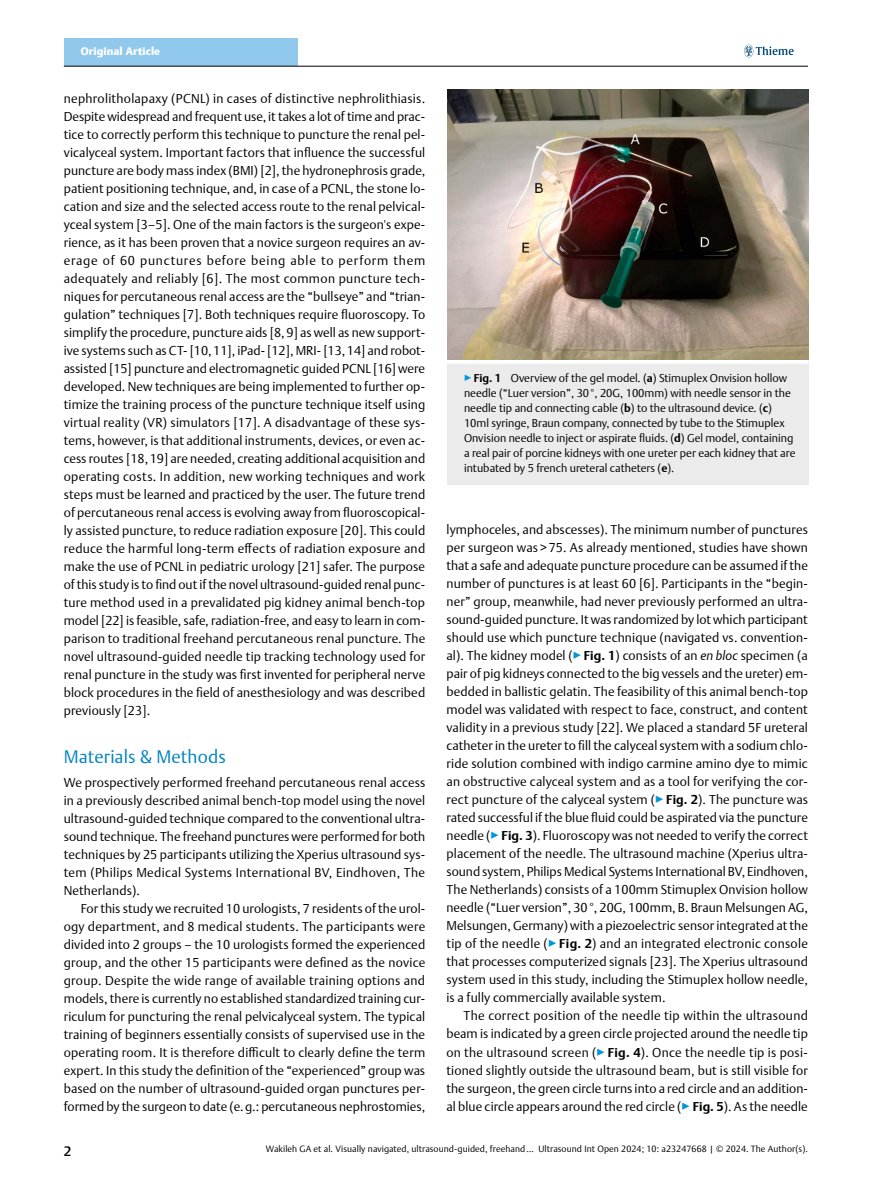
<style>
.page{position:relative;width:893px;height:1191px;background:#fff}
.page>*{position:absolute;margin:0;border:0;box-sizing:border-box;transform-origin:0 0}
.t1{font:300 18px "Thieme Argo 2011";letter-spacing:.01em;color:#0083c2}
.t2{font:500 13.5px "Thieme Argo 2011";color:#000}
.t3{font:300 12.75px/18px "Thieme Argo 2011";letter-spacing:.01em;color:#000;text-align:justify}
.t4{font:300 11.25px/15px "Thieme Argo 2011";color:#000}
.t5{font:900 10.8px "Thieme Argo 2011";letter-spacing:.01em;color:#fff}
.t6{font:300 9px "Thieme Argo 2011";letter-spacing:.01em;color:#000}
.s1{color:#0095da}
.s2{font-weight:700}
.s3{font-style:italic}
</style>
<div class="page">
<div style="left:64px;top:38px;width:234px;height:28px;background:#91c9ed"></div>
<svg style="left:744px;top:45px;width:50px;height:12px"></svg>
<hr style="left:64px;top:66px;width:744px;height:1px;background:#000">
<img style="left:447px;top:89px;width:361px;height:271px">
<div style="left:447px;top:360px;width:361px;height:124px;background:#ebebec"></div>
<hr style="left:447px;top:360px;width:361px;height:4px;background:#fff">
<p class="t5" style="left:81px;top:44px;width:81px">Original Article</p>
<p class="t3" style="left:64px;top:89px;width:363px">nephrolitholapaxy (PCNL) in cases of distinctive nephrolithiasis.<br>Despite widespread and frequent use, it takes a lot of time and prac&shy;tice to correctly perform this technique to puncture the renal pel&shy;vicalyceal system. Important factors that influence the successful puncture are body mass index (BMI) [2], the hydronephrosis grade, patient positioning technique, and, in case of a PCNL, the stone lo&shy;cation and size and the selected access route to the renal pelvical&shy;yceal system [3–5]. One of the main factors is the surgeon's expe&shy;rience, as it has been proven that a novice surgeon requires an av&shy;erage of 60 punctures before being able to perform them adequately and reliably [6]. The most common puncture tech&shy;niques for percutaneous renal access are the “bullseye” and “trian&shy;gulation” techniques [7]. Both techniques require fluoroscopy. To simplify the procedure, puncture aids [8,9] as well as new support&shy;ive systems such as CT- [10,11], iPad- [12], MRI- [13,14] and robot&shy;assisted [15] puncture and electromagnetic guided PCNL [16] were developed. New techniques are being implemented to further op&shy;timize the training process of the puncture technique itself using virtual reality (VR) simulators [17]. A disadvantage of these sys&shy;tems, however, is that additional instruments, devices, or even ac&shy;cess routes [18,19] are needed, creating additional acquisition and operating costs. In addition, new working techniques and work steps must be learned and practiced by the user. The future trend of percutaneous renal access is evolving away from fluoroscopical&shy;ly assisted puncture, to reduce radiation exposure [20]. This could reduce the harmful long-term effects of radiation exposure and make the use of PCNL in pediatric urology [21] safer. The purpose of this study is to find out if the novel ultrasound-guided renal punc&shy;ture method used in a prevalidated pig kidney animal bench-top model [22] is feasible, safe, radiation-free, and easy to learn in com&shy;parison to traditional freehand percutaneous renal puncture. The novel ultrasound-guided needle tip tracking technology used for renal puncture in the study was first invented for peripheral nerve block procedures in the field of anesthesiology and was described previously [23].</p>
<h1 class="t1" style="left:64px;top:745px;width:164px">Materials &amp; Methods</h1>
<p class="t3" style="left:64px;top:773px;width:363px">We prospectively performed freehand percutaneous renal access in a previously described animal bench-top model using the novel ultrasound-guided technique compared to the conventional ultra&shy;sound technique. The freehand punctures were performed for both techniques by 25 participants utilizing the Xperius ultrasound sys&shy;tem (Philips Medical Systems International BV, Eindhoven, The Netherlands).</p>
<p class="t3" style="left:64px;top:899px;width:363px;text-indent:17px">For this study we recruited 10 urologists, 7 residents of the urol&shy;ogy department, and 8 medical students. The participants were divided into 2 groups – the 10 urologists formed the experienced group, and the other 15 participants were defined as the novice group. Despite the wide range of available training options and models, there is currently no established standardized training cur&shy;riculum for puncturing the renal pelvicalyceal system. The typical training of beginners essentially consists of supervised use in the operating room. It is therefore difficult to clearly define the term expert. In this study the definition of the “experienced” group was based on the number of ultrasound-guided organ punctures per&shy;formed by the surgeon to date (e.g.: percutaneous nephrostomies,</p>
<p class="t4" style="left:464px;top:370px;width:333px"><span class="s1">▶</span><span class="s2">Fig. 1</span> Overview of the gel model. (<span class="s2">a</span>) Stimuplex Onvision hollow needle (“Luer version”, 30°, 20G, 100mm) with needle sensor in the needle tip and connecting cable (<span class="s2">b</span>) to the ultrasound device. (<span class="s2">c</span>)<br>10ml syringe, Braun company, connected by tube to the Stimuplex Onvision needle to inject or aspirate fluids. (<span class="s2">d</span>) Gel model, containing a real pair of porcine kidneys with one ureter per each kidney that are intubated by 5 french ureteral catheters (<span class="s2">e</span>).</p>
<p class="t3" style="left:446px;top:520px;width:363px">lymphoceles, and abscesses). The minimum number of punctures per surgeon was &gt; 75. As already mentioned, studies have shown that a safe and adequate puncture procedure can be assumed if the number of punctures is at least 60 [6]. Participants in the “begin&shy;ner” group, meanwhile, had never previously performed an ultra&shy;sound-guided puncture. It was randomized by lot which participant should use which puncture technique (navigated vs. convention&shy;al). The kidney model (<span class="s1">▶</span><span class="s2">Fig. 1</span>) consists of an <span class="s3">en bloc</span> specimen (a pair of pig kidneys connected to the big vessels and the ureter) em&shy;bedded in ballistic gelatin. The feasibility of this animal bench-top model was validated with respect to face, construct, and content validity in a previous study [22]. We placed a standard 5F ureteral catheter in the ureter to fill the calyceal system with a sodium chlo&shy;ride solution combined with indigo carmine amino dye to mimic an obstructive calyceal system and as a tool for verifying the cor&shy;rect puncture of the calyceal system (<span class="s1">▶</span><span class="s2">Fig. 2</span>). The puncture was rated successful if the blue fluid could be aspirated via the puncture needle (<span class="s1">▶</span><span class="s2">Fig. 3</span>). Fluoroscopy was not needed to verify the correct placement of the needle. The ultrasound machine (Xperius ultra&shy;sound system, Philips Medical Systems International BV, Eindhoven, The Netherlands) consists of a 100mm Stimuplex Onvision hollow needle (“Luer version”, 30°, 20G, 100mm, B. Braun Melsungen AG, Melsungen, Germany) with a piezoelectric sensor integrated at the tip of the needle (<span class="s1">▶</span><span class="s2">Fig. 2</span>) and an integrated electronic console that processes computerized signals [23]. The Xperius ultrasound system used in this study, including the Stimuplex hollow needle, is a fully commercially available system.</p>
<p class="t3" style="left:446px;top:1006px;width:363px;text-indent:17px">The correct position of the needle tip within the ultrasound beam is indicated by a green circle projected around the needle tip on the ultrasound screen (<span class="s1">▶</span><span class="s2">Fig. 4</span>). Once the needle tip is posi&shy;tioned slightly outside the ultrasound beam, but is still visible for the surgeon, the green circle turns into a red circle and an addition&shy;al blue circle appears around the red circle (<span class="s1">▶</span><span class="s2">Fig. 5</span>). As the needle</p>
<p class="t2" style="left:64px;top:1142px;width:9px">2</p>
<p class="t6" style="left:266px;top:1143px;width:543px">Wakileh GA et al. Visually navigated, ultrasound-guided, freehand … Ultrasound Int Open 2024; 10: a23247668 | © 2024. The Author(s).</p>
</div>
